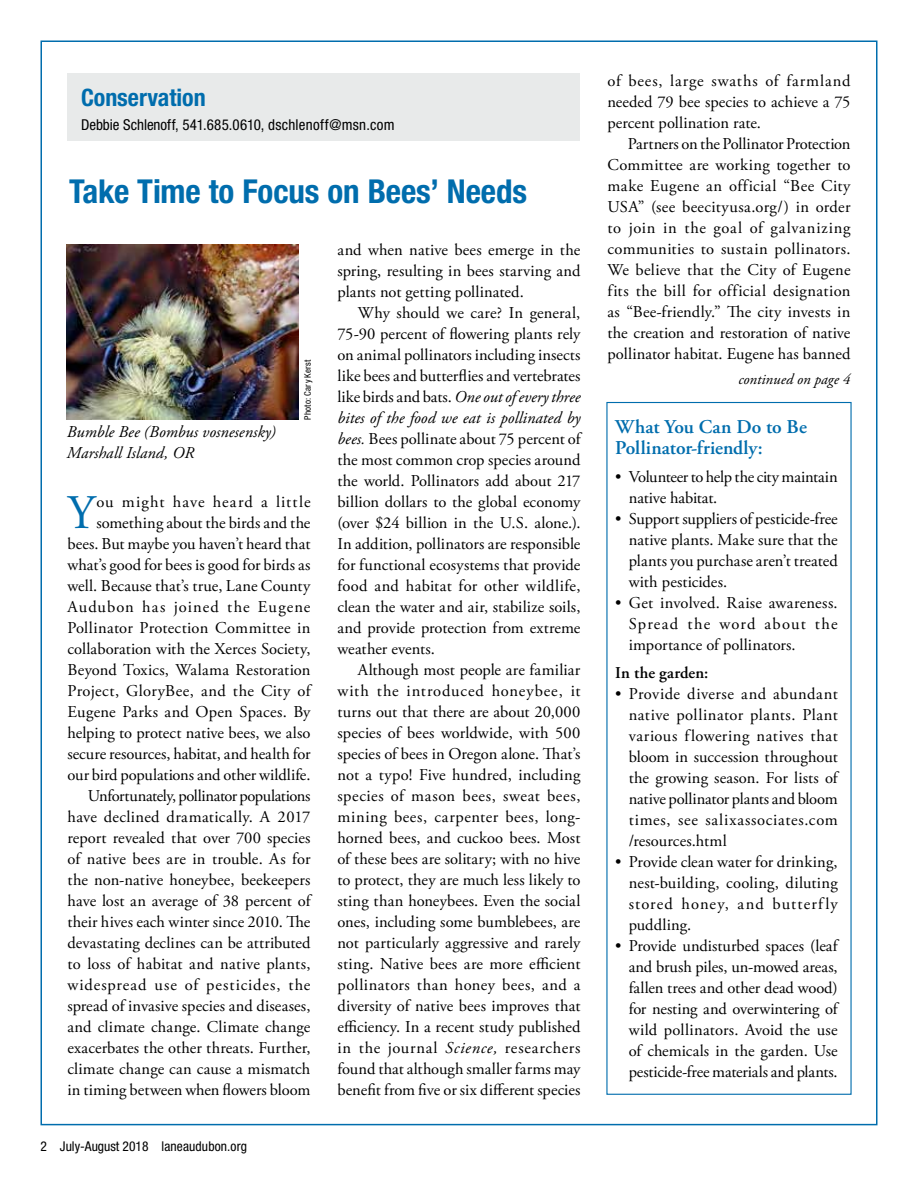
<style>
.page{position:relative;width:918px;height:1188px;background:#fff}
.page>*{position:absolute;margin:0;border:0;box-sizing:border-box;transform-origin:0 0}
.t1{font:48.15px "Adobe Garamond Pro";color:#006dad}
.t2{font:700 condensed 33px "Helvetica Neue LT Std";color:#006dad}
.t3{font:700 condensed 24px "Helvetica Neue LT Std";color:#006dad}
.t4{font:600 19.5px/21px "Adobe Garamond Pro";color:#006dad}
.t5{font:16.5px/21px "Adobe Garamond Pro";letter-spacing:.005em;color:#000;text-align:justify}
.t6{font:italic 16.5px/21px "Adobe Garamond Pro";letter-spacing:.005em;color:#000}
.t7{font:16.5px/21px "Adobe Garamond Pro";letter-spacing:-.015em;color:#000}
.t8{font:600 16.5px "Adobe Garamond Pro";letter-spacing:.005em;color:#000}
.t9{font:condensed 15px "Helvetica Neue LT Std";letter-spacing:.015em;color:#000}
.t10{font:italic 15px "Adobe Garamond Pro";letter-spacing:.005em;color:#000}
.t11{font:condensed 13.5px "Helvetica Neue LT Std";letter-spacing:.01em;color:#000}
.t12{font:condensed 9px "Helvetica Neue LT Std";letter-spacing:.02em;color:#000}
.s1{font-style:italic}
</style>
<div class="page">
<div style="left:68px;top:74px;width:512px;height:67px;background:#e8eaea"></div>
<img style="left:67px;top:244px;width:231px;height:175px">
<h3 class="t3" style="left:81px;top:83px;width:126px">Conservation</h3>
<p class="t9" style="left:81px;top:116px;width:315px">Debbie Schlenoff, 541.685.0610, dschlenoff@msn.com</p>
<h2 class="t2" style="left:69px;top:171px;width:460px">Take Time to Focus on Bees’ Needs</h2>
<p class="t6" style="left:67px;top:422px;width:210px">Bumble Bee (Bombus vosnesensky)<br>Marshall Island, OR</p>
<p class="t12" style="left:302px;top:420px;width:62px;rotate:-90deg">Photo: Cary Kerst</p>
<p class="t5" style="left:67px;top:492px;width:245px;text-align:right">ou might have heard a little something about the birds and the bees. But maybe you haven’t heard that what’s good for bees is good for birds as well. Because that’s true, Lane County Audubon has joined the Eugene Pollinator Protection Committee in collaboration with the Xerces Society, Beyond Toxics, Walama Restoration Project, GloryBee, and the City of Eugene Parks and Open Spaces. By helping to protect native bees, we also secure resources, habitat, and health for our bird populations and other wildlife.<br>Unfortunately, pollinator populations have declined dramatically. A 2017 report revealed that over 700 species of native bees are in trouble. As for the non-native honeybee, beekeepers have lost an average of 38 percent of their hives each winter since 2010. The devastating declines can be attributed to loss of habitat and native plants, widespread use of pesticides, the spread of invasive species and diseases, and climate change. Climate change exacerbates the other threats. Further, climate change can cause a mismatch in timing between when flowers bloom</p>
<h1 class="t1" style="left:68px;top:484px;width:29px">Y</h1>
<p class="t11" style="left:40px;top:1138px;width:208px">2 July-August 2018 laneaudubon.org</p>
<p class="t5" style="left:337px;top:240px;width:245px">and when native bees emerge in the spring, resulting in bees starving and plants not getting pollinated.</p>
<p class="t5" style="left:337px;top:303px;width:245px;text-indent:20px">Why should we care? In general, 75-90 percent of flowering plants rely on animal pollinators including insects like bees and butterflies and vertebrates like birds and bats. <span class="s1">One out of every three bites of the food we eat is pollinated by bees.</span> Bees pollinate about 75 percent of the most common crop species around the world. Pollinators add about 217 billion dollars to the global economy (over $24 billion in the U.S. alone.).<br>In addition, pollinators are responsible for functional ecosystems that provide food and habitat for other wildlife, clean the water and air, stabilize soils, and provide protection from extreme weather events.</p>
<p class="t5" style="left:337px;top:660px;width:245px;text-indent:20px">Although most people are familiar with the introduced honeybee, it turns out that there are about 20,000 species of bees worldwide, with 500 species of bees in Oregon alone. That’s not a typo! Five hundred, including species of mason bees, sweat bees, mining bees, carpenter bees, long&shy;horned bees, and cuckoo bees. Most of these bees are solitary; with no hive to protect, they are much less likely to sting than honeybees. Even the social ones, including some bumblebees, are not particularly aggressive and rarely sting. Native bees are more efficient pollinators than honey bees, and a diversity of native bees improves that efficiency. In a recent study published in the journal <span class="s1">Science,</span> researchers found that although smaller farms may benefit from five or six different species</p>
<p class="t5" style="left:607px;top:71px;width:245px">of bees, large swaths of farmland needed 79 bee species to achieve a 75 percent pollination rate.</p>
<p class="t5" style="left:607px;top:134px;width:245px;text-indent:20px">Partners on the Pollinator Protection Committee are working together to make Eugene an official “Bee City USA” (see beecityusa.org/) in order to join in the goal of galvanizing communities to sustain pollinators.<br>We believe that the City of Eugene fits the bill for official designation as “Bee-friendly.” The city invests in the creation and restoration of native pollinator habitat. Eugene has banned</p>
<p class="t10" style="left:738px;top:370px;width:113px">continued on page 4</p>
<p class="t4" style="left:615px;top:417px;width:193px">What You Can Do to Be<br>Pollinator-friendly:</p>
<p class="t7" style="left:629px;top:467px;width:210px;text-indent:-13px">• Volunteer to help the city maintain native habitat.</p>
<p class="t5" style="left:629px;top:509px;width:211px;text-indent:-13px">• Support suppliers of pesticide-free native plants. Make sure that the plants you purchase aren’t treated with pesticides.</p>
<p class="t5" style="left:629px;top:593px;width:210px;text-indent:-13px">• Get involved. Raise awareness.<br>Spread the word about the importance of pollinators.</p>
<p class="t8" style="left:615px;top:663px;width:95px">In the garden:</p>
<p class="t5" style="left:629px;top:684px;width:211px;text-indent:-13px">• Provide diverse and abundant native pollinator plants. Plant various flowering natives that bloom in succession throughout the growing season. For lists of native pollinator plants and bloom times, see salixassociates.com /resources.html</p>
<p class="t5" style="left:629px;top:852px;width:210px;text-indent:-13px">• Provide clean water for drinking, nest-building, cooling, diluting stored honey, and butterfly puddling.</p>
<p class="t5" style="left:629px;top:936px;width:211px;text-indent:-13px">• Provide undisturbed spaces (leaf and brush piles, un-mowed areas, fallen trees and other dead wood) for nesting and overwintering of wild pollinators. Avoid the use of chemicals in the garden. Use pesticide-free materials and plants.</p>
</div>
